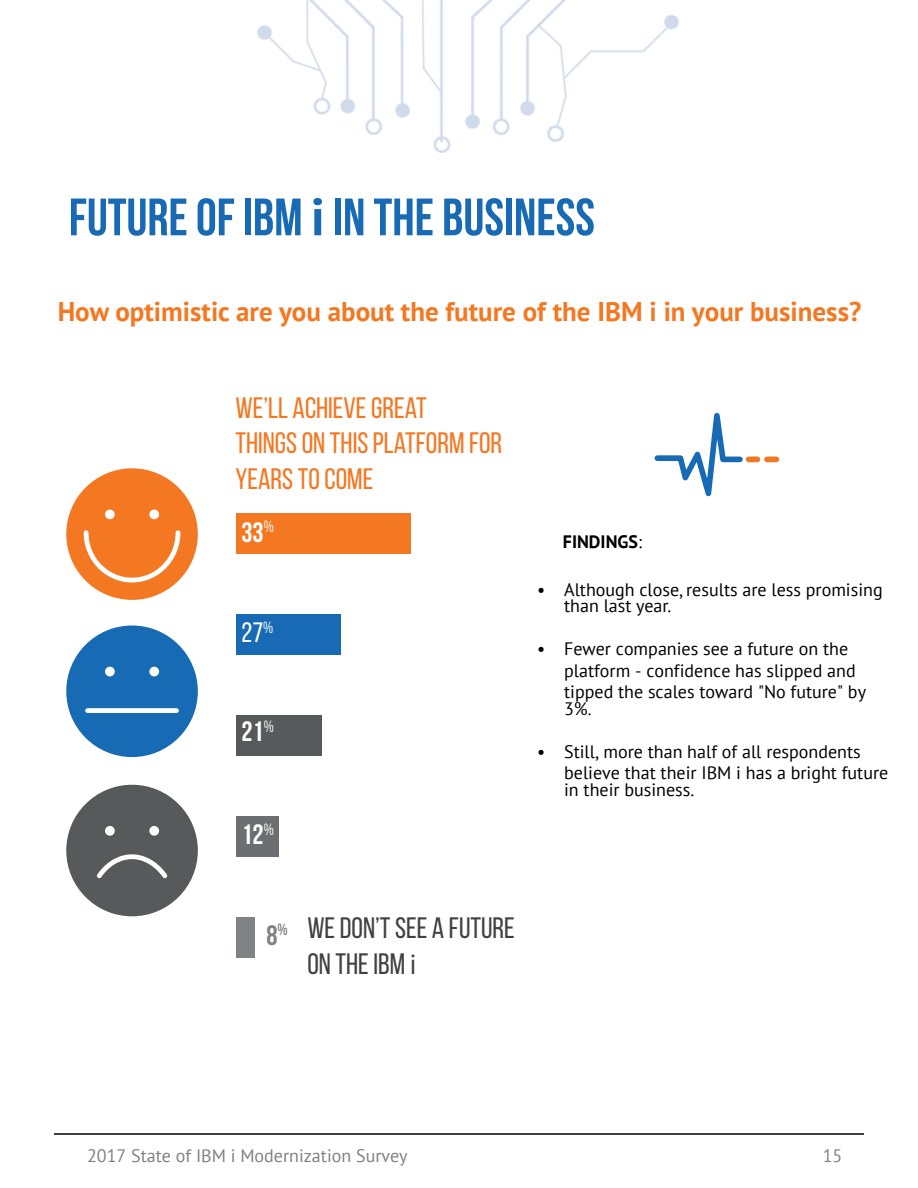
<style>
.page{position:relative;width:918px;height:1188px;background:#fff}
.page>*{position:absolute;margin:0;border:0;box-sizing:border-box;transform-origin:0 0}
.t1{font:700 52.5px "Bebas Neue";color:#186ab4}
.t2{font:29.55px/35.4px "Bebas Neue";color:#f47721}
.t3{font:29.55px/35.4px "Bebas Neue";color:#414042}
.t4{font:28.05px "Bebas Neue";color:#fff}
.t5{font:28.05px "Bebas Neue";color:#fff}
.t6{font:28.05px "Bebas Neue";color:#808285}
.t7{font:700 27px "PT Sans";color:#f47721}
.t8{font:18px/21.5px "PT Sans";color:#000}
.t9{font:18px/16.4px "PT Sans";color:#000}
.t10{font:18px "PT Sans";color:#808080}
.t11{font:700 18px "PT Sans";color:#000}
.t12{font:18px "PT Sans";color:#808080}
.s1{font-family:"PT Sans"}
.s2{font-weight:400}
.s3{font-style:inherit}
.s4{font-family:"Proxima Nova"}
</style>
<div class="page">
<img style="left:257px;top:0;width:422px;height:153px">
<hr style="left:54px;top:1133px;width:810px;height:2px;background:#000">
<div style="left:66px;top:468px;width:132px;height:132px;background:#f47721;border-radius:50%"></div>
<svg style="left:81px;top:530px;width:102px;height:55px"></svg>
<div style="left:105px;top:510px;width:10px;height:9px;background:#fff;border-radius:50%"></div>
<div style="left:149px;top:510px;width:10px;height:9px;background:#fff;border-radius:50%"></div>
<div style="left:66px;top:785px;width:132px;height:131px;background:#58595b;border-radius:50%"></div>
<div style="left:105px;top:826px;width:10px;height:10px;background:#fff;border-radius:50%"></div>
<div style="left:149px;top:826px;width:10px;height:10px;background:#fff;border-radius:50%"></div>
<svg style="left:97px;top:854px;width:71px;height:25px"></svg>
<div style="left:66px;top:625px;width:132px;height:132px;background:#176ab4;border-radius:50%"></div>
<div style="left:105px;top:667px;width:10px;height:9px;background:#fff;border-radius:50%"></div>
<div style="left:149px;top:667px;width:10px;height:9px;background:#fff;border-radius:50%"></div>
<div style="left:88px;top:708px;width:89px;height:5px;background:#fff"></div>
<div style="left:237px;top:917px;width:18px;height:40px;background:#808285"></div>
<div style="left:236px;top:816px;width:43px;height:40px;background:#6d6e71"></div>
<div style="left:236px;top:715px;width:85px;height:41px;background:#58595b"></div>
<div style="left:236px;top:615px;width:105px;height:40px;background:#186ab4"></div>
<div style="left:236px;top:514px;width:174px;height:40px;background:#f47721"></div>
<svg style="left:655px;top:413px;width:124px;height:83px"></svg>
<h1 class="t1" style="left:69px;top:188px;width:528px">FUTURE OF IBM <span class="s1">i</span> IN THE BUSINESS</h1>
<h3 class="t7" style="left:58px;top:293px;width:805px">How optimistic are you about the future of the IBM i in your business?</h3>
<h2 class="t2" style="left:235px;top:390px;width:268px">WE’LL ACHIEVE GREAT<br>THINGS ON THIS PLATFORM FOR<br>YEARS TO COME</h2>
<h3 class="t4" style="left:242px;top:516px;width:34px">33<sup>%</sup></h3>
<h3 class="t5" style="left:242px;top:617px;width:33px">27<sup>%</sup></h3>
<h3 class="t4" style="left:242px;top:716px;width:34px">21<sup>%</sup></h3>
<h3 class="t4" style="left:242px;top:819px;width:34px">12<sup>%</sup></h3>
<p class="t11" style="left:563px;top:530px;width:81px">FINDINGS<span class="s2">:</span></p>
<p class="t9" style="left:564px;top:581px;width:320px;text-indent:-27px">• Although close, results are less promising than last year.</p>
<p class="t8" style="left:564px;top:638px;width:303px;text-indent:-27px"><span class="s3">•</span> Fewer companies <span class="s3">see a</span> future on the platform - confidence has slipped and tipped the scales toward "No future" by</p>
<p class="t8" style="left:564px;top:697px;width:29px">3%.</p>
<p class="t8" style="left:564px;top:740px;width:326px;text-indent:-27px"><span class="s3">•</span> Still, more than half of all respondents believe that their IBM i has a bright future</p>
<p class="t8" style="left:564px;top:778px;width:132px">in their business.</p>
<h3 class="t6" style="left:266px;top:920px;width:23px">8<sup>%</sup></h3>
<h2 class="t3" style="left:307px;top:910px;width:209px">WE DON’T SEE A FUTURE<br>ON THE IBM <span class="s4">i</span></h2>
<p class="t10" style="left:87px;top:1144px;width:322px">2017 State of IBM i Modernization Survey</p>
<p class="t12" style="left:823px;top:1144px;width:21px">15</p>
</div>
